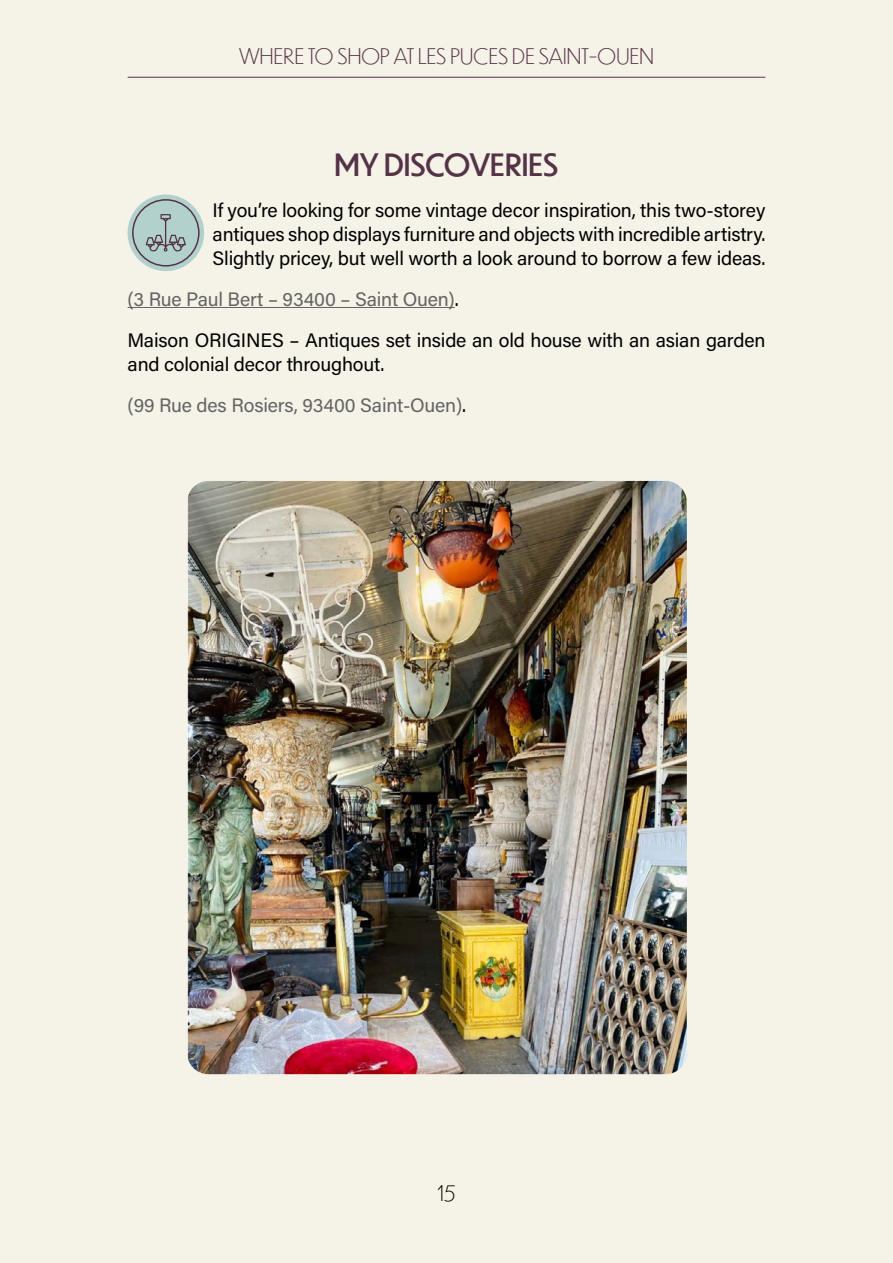
<style>
.page{position:relative;width:893px;height:1263px;background:#f5f2e7}
.page>*{position:absolute;margin:0;border:0;box-sizing:border-box;transform-origin:0 0}
.t1{font:30px "Dunbar Tall";color:#543347}
.t2{font:300 21px "Dunbar Low";letter-spacing:.01em;color:#543347}
.t3{font:300 21px "Dunbar Low";color:#000}
.t4{font:19.5px/24px "Acumin Pro";letter-spacing:-.01em;color:#000;text-align:justify}
.t5{font:19.5px/41px "Acumin Pro";letter-spacing:-.01em;color:#646363}
.s1{color:#646363}
.s2{color:#000}
</style>
<div class="page">
<hr style="left:128px;top:77px;width:637px;height:1px;background:#543347">
<hr style="left:128px;top:307px;width:327px;height:1px;background:#646363">
<img style="left:187px;top:481px;width:500px;height:593px">
<div style="left:128px;top:195px;width:76px;height:76px;background:#b3d1cc;border-radius:50%"></div>
<svg style="left:132px;top:199px;width:68px;height:68px"></svg>
<p class="t2" style="left:239px;top:41px;width:416px">WHERE TO SHOP AT LES PUCES DE SAINT-OUEN</p>
<h1 class="t1" style="left:335px;top:143px;width:225px">MY DISCOVERIES</h1>
<p class="t4" style="left:213px;top:197px;width:554px">If you’re looking for some vintage decor inspiration, this two-storey antiques shop displays furniture and objects with incredible artistry.<br>Slightly pricey, but well worth a look around to borrow a few ideas.</p>
<p class="t4" style="left:128px;top:277px;width:639px;line-height:41px"><span class="s1">(3 Rue Paul Bert – 93400 – Saint Ouen)</span>.<br>Maison ORIGINES – Antiques set inside an old house with an asian garden</p>
<p class="t5" style="left:128px;top:342px;width:340px"><span class="s2">and colonial decor throughout.<br></span>(99 Rue des Rosiers, 93400 Saint-Ouen)<span class="s2">.</span></p>
<p class="t3" style="left:437px;top:1178px;width:20px">15</p>
</div>
